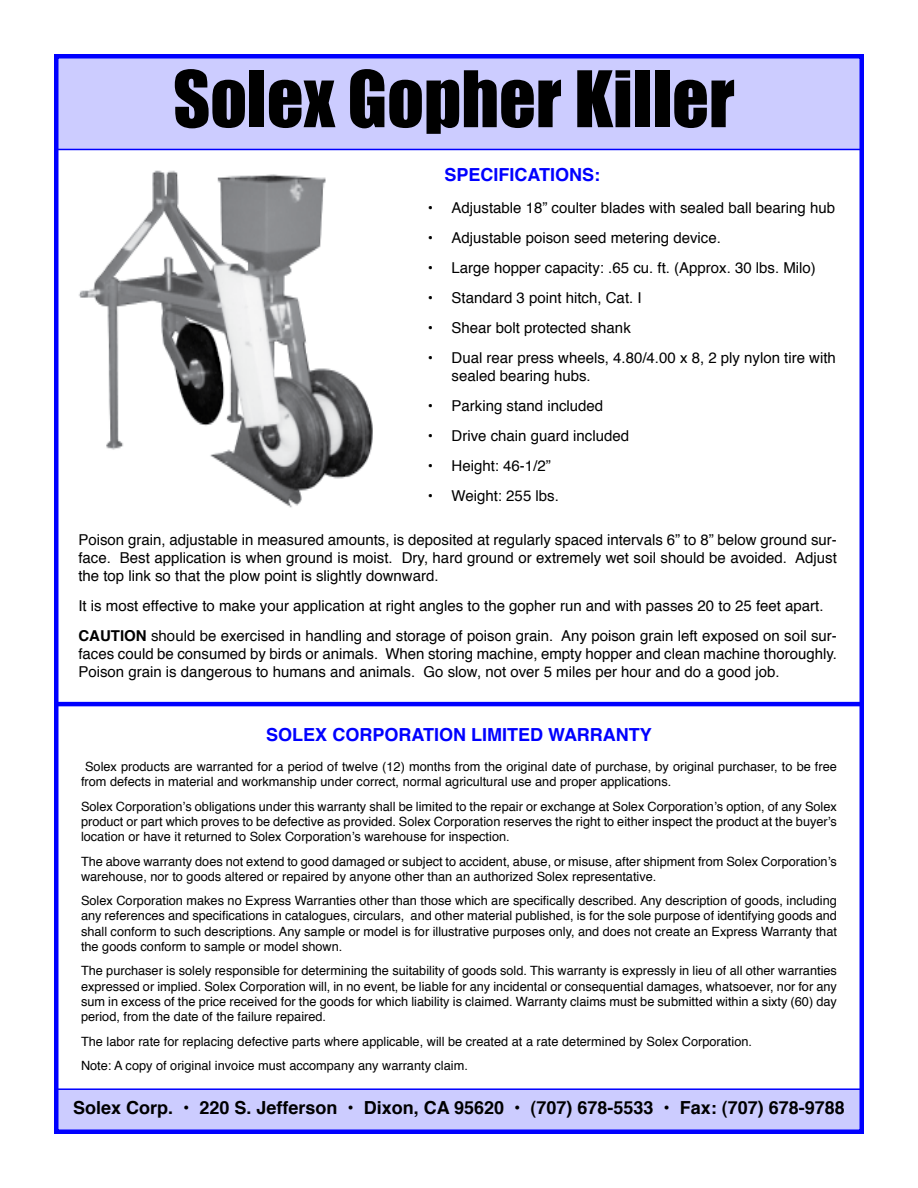
<style>
.page{position:relative;width:918px;height:1188px;background:#fff}
.page>*{position:absolute;margin:0;border:0;box-sizing:border-box;transform-origin:0 0}
.t1{font:72px "Impact";color:#000}
.t2{font:700 18px "Helvetica";color:#000}
.t3{font:700 18px "Helvetica";color:#00f}
.t4{font:15px/18px "Helvetica";color:#000}
.t5{font:12.75px/15.3px "Helvetica";color:#000}
.s1{font-weight:700}
</style>
<div class="page">
<div style="left:54px;top:54px;width:810px;height:96px;background:#ccf;border:2px solid #00f"></div>
<div style="left:54px;top:1088px;width:810px;height:46px;background:#ccf;border:2px solid #00f"></div>
<div style="left:54px;top:54px;width:810px;height:1080px;border:4px solid #00f"></div>
<hr style="left:54px;top:702px;width:810px;height:4px;background:#00f">
<img style="left:79px;top:170px;width:294px;height:338px">
<h1 class="t1" style="left:173px;top:43px;width:563px">Solex Gopher Killer</h1>
<h2 class="t3" style="left:444px;top:160px;width:157px">SPECIFICATIONS:</h2>
<p class="t4" style="left:428px;top:199px;width:409px">• Adjustable 18” coulter blades with sealed ball bearing hub</p>
<p class="t4" style="left:428px;top:229px;width:294px">• Adjustable poison seed metering device.</p>
<p class="t4" style="left:428px;top:259px;width:389px">• Large hopper capacity: .65 cu. ft. (Approx. 30 lbs. Milo)</p>
<p class="t4" style="left:428px;top:289px;width:215px">• Standard 3 point hitch, Cat. I</p>
<p class="t4" style="left:428px;top:319px;width:204px">• Shear bolt protected shank</p>
<p class="t4" style="left:452px;top:349px;width:386px;text-indent:-24px">• Dual rear press wheels, 4.80/4.00 x 8, 2 ply nylon tire with sealed bearing hubs.</p>
<p class="t4" style="left:428px;top:397px;width:177px">• Parking stand included</p>
<p class="t4" style="left:428px;top:427px;width:203px">• Drive chain guard included</p>
<p class="t4" style="left:428px;top:457px;width:124px">• Height: 46-1/2”</p>
<p class="t4" style="left:428px;top:487px;width:132px">• Weight: 255 lbs.</p>
<p class="t4" style="left:78px;top:531px;width:760px;text-align:justify">Poison grain, adjustable in measured amounts, is deposited at regularly spaced intervals 6” to 8” below ground sur&shy;face. Best application is when ground is moist. Dry, hard ground or extremely wet soil should be avoided. Adjust the top link so that the plow point is slightly downward.</p>
<p class="t4" style="left:78px;top:591px;width:760px;line-height:30px">It is most effective to make your application at right angles to the gopher run and with passes 20 to 25 feet apart.<br><span class="s1">CAUTION</span> should be exercised in handling and storage of poison grain. Any poison grain left exposed on soil sur-</p>
<p class="t4" style="left:78px;top:645px;width:760px">faces could be consumed by birds or animals. When storing machine, empty hopper and clean machine thoroughly.<br>Poison grain is dangerous to humans and animals. Go slow, not over 5 miles per hour and do a good job.</p>
<h2 class="t3" style="left:266px;top:720px;width:387px">SOLEX CORPORATION LIMITED WARRANTY</h2>
<p class="t5" style="left:81px;top:759px;width:757px;text-indent:4px">Solex products are warranted for a period of twelve (12) months from the original date of purchase, by original purchaser, to be free from defects in material and workmanship under correct, normal agricultural use and proper applications.</p>
<p class="t5" style="left:81px;top:799px;width:758px;text-align:justify">Solex Corporation’s obligations under this warranty shall be limited to the repair or exchange at Solex Corporation’s option, of any Solex product or part which proves to be defective as provided. Solex Corporation reserves the right to either inspect the product at the buyer’s location or have it returned to Solex Corporation’s warehouse for inspection.</p>
<p class="t5" style="left:81px;top:854px;width:757px">The above warranty does not extend to good damaged or subject to accident, abuse, or misuse, after shipment from Solex Corporation’s warehouse, nor to goods altered or repaired by anyone other than an authorized Solex representative.</p>
<p class="t5" style="left:81px;top:893px;width:757px;text-align:justify">Solex Corporation makes no Express Warranties other than those which are specifically described. Any description of goods, including any references and specifications in catalogues, circulars, and other material published, is for the sole purpose of identifying goods and shall conform to such descriptions. Any sample or model is for illustrative purposes only, and does not create an Express Warranty that the goods conform to sample or model shown.</p>
<p class="t5" style="left:81px;top:964px;width:758px;text-align:justify">The purchaser is solely responsible for determining the suitability of goods sold. This warranty is expressly in lieu of all other warranties expressed or implied. Solex Corporation will, in no event, be liable for any incidental or consequential damages, whatsoever, nor for any sum in excess of the price received for the goods for which liability is claimed. Warranty claims must be submitted within a sixty (60) day period, from the date of the failure repaired.</p>
<p class="t5" style="left:81px;top:1029px;width:673px;line-height:24.3px">The labor rate for replacing defective parts where applicable, will be created at a rate determined by Solex Corporation.<br>Note: A copy of original invoice must accompany any warranty claim.</p>
<h2 class="t2" style="left:73px;top:1093px;width:773px">Solex Corp. • 220 S. Jefferson • Dixon, CA 95620 • (707) 678-5533 • Fax: (707) 678-9788</h2>
</div>
